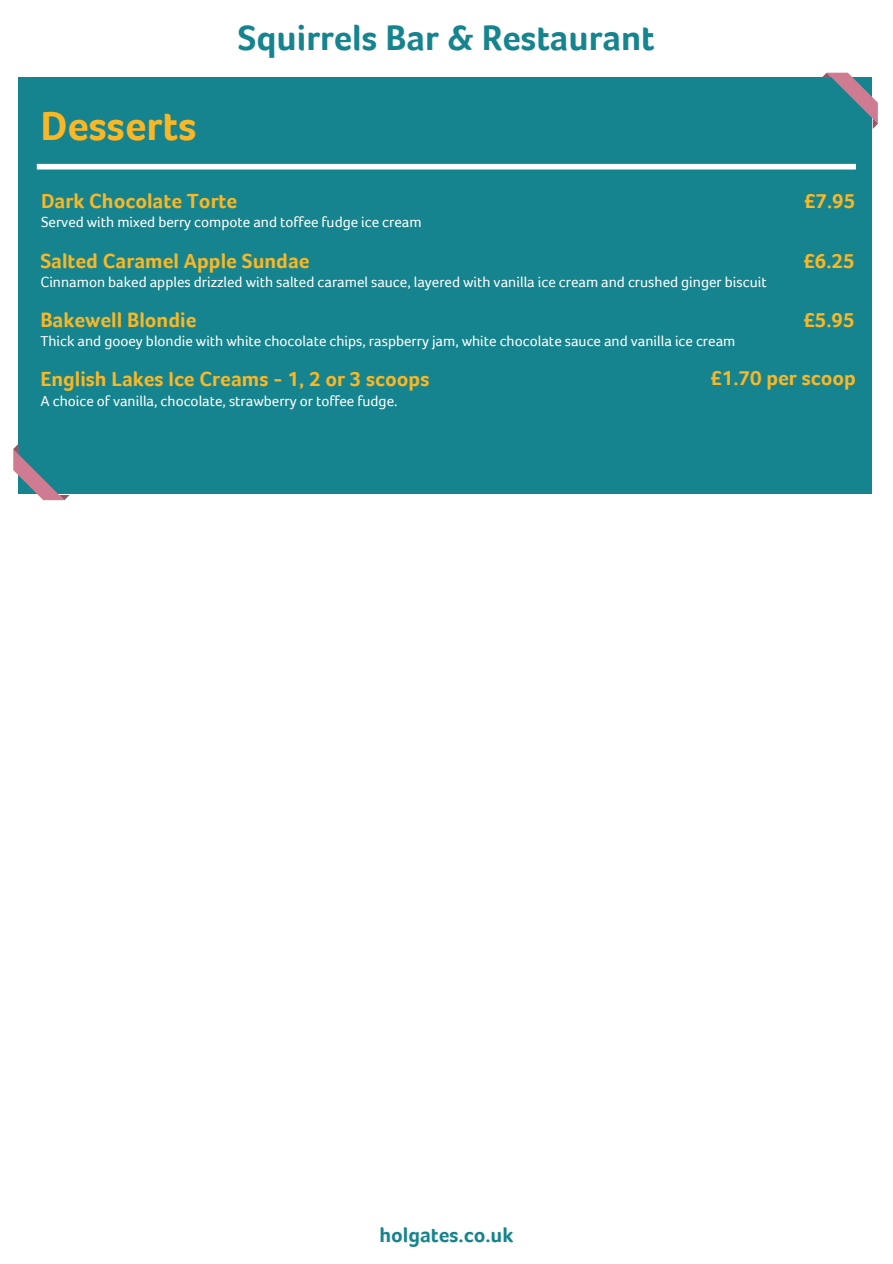
<style>
.page{position:relative;width:893px;height:1264px;background:#fff}
.page>*{position:absolute;margin:0;border:0;box-sizing:border-box;transform-origin:0 0}
.t1{font:700 42px "Foco";color:#fab725}
.t2{font:700 36px "Foco";color:#16848e}
.t3{font:700 21px "Foco";color:#fab725}
.t4{font:700 21px "Foco";color:#16848e}
.t5{font:15px "Foco";color:#fff}
</style>
<div class="page">
<div style="left:19px;top:77px;width:852px;height:417px;background:#16848e"></div>
<div style="left:37px;top:164px;width:818px;height:5px;background:#fff"></div>
<svg style="left:821px;top:73px;width:56px;height:56px"></svg>
<svg style="left:13px;top:444px;width:56px;height:56px"></svg>
<h1 class="t1" style="left:40px;top:103px;width:157px">Desserts</h1>
<h2 class="t2" style="left:238px;top:18px;width:418px">Squirrels Bar &amp; Restaurant</h2>
<h3 class="t3" style="left:41px;top:190px;width:198px">Dark Chocolate Torte</h3>
<p class="t5" style="left:41px;top:214px;width:382px">Served with mixed berry compote and toffee fudge ice cream</p>
<h3 class="t3" style="left:40px;top:249px;width:271px">Salted Caramel Apple Sundae</h3>
<p class="t5" style="left:40px;top:274px;width:727px">Cinnamon baked apples drizzled with salted caramel sauce, layered with vanilla ice cream and crushed ginger biscuit</p>
<h3 class="t3" style="left:40px;top:308px;width:158px">Bakewell Blondie</h3>
<p class="t5" style="left:40px;top:332px;width:696px">Thick and gooey blondie with white chocolate chips, raspberry jam, white chocolate sauce and vanilla ice cream</p>
<h3 class="t3" style="left:803px;top:190px;width:53px">£7.95</h3>
<h3 class="t3" style="left:803px;top:249px;width:53px">£6.25</h3>
<h3 class="t3" style="left:803px;top:308px;width:53px">£5.95</h3>
<h3 class="t3" style="left:40px;top:367px;width:390px">English Lakes Ice Creams - 1, 2 or 3 scoops</h3>
<p class="t5" style="left:40px;top:393px;width:358px">A choice of vanilla, chocolate, strawberry or toffee fudge.</p>
<h3 class="t3" style="left:710px;top:366px;width:147px">£1.70 per scoop</h3>
<h3 class="t4" style="left:379px;top:1223px;width:135px">holgates.co.uk</h3>
</div>
